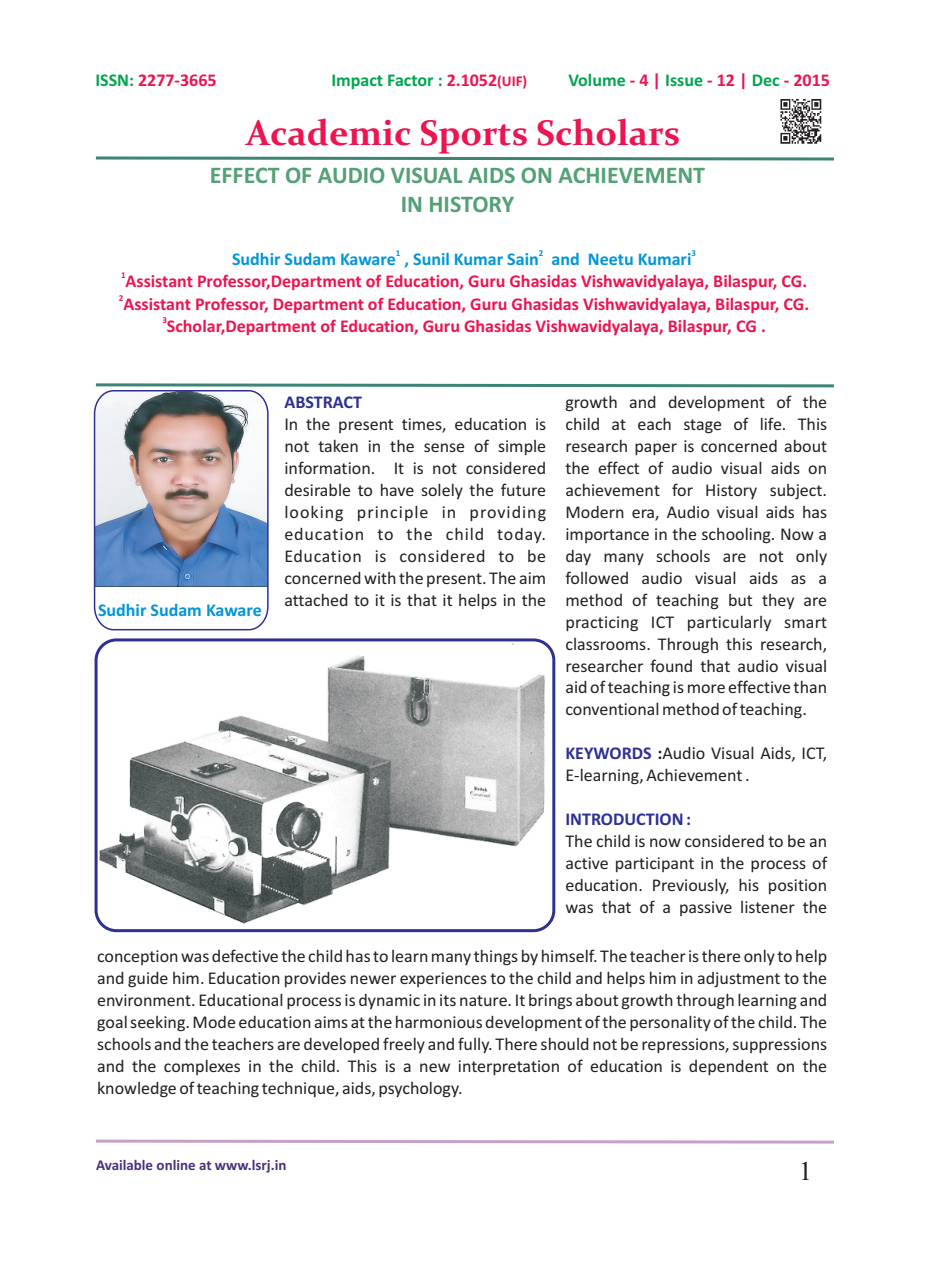
<style>
.page{position:relative;width:925px;height:1269px;background:#fff}
.page>*{position:absolute;margin:0;border:0;box-sizing:border-box;transform-origin:0 0}
.t1{font:700 36px "Constantia";color:#ed1450}
.t2{font:27px "Times New Roman";color:#231f20}
.t3{font:700 24px/29.2px "Calibri";color:#53a174;text-align:center}
.t4{font:18px/21.9px "Calibri";color:#231f20;text-align:justify}
.t5{font:700 18px "Calibri";color:#ed1450}
.t6{font:700 18px "Calibri";color:#0095d9}
.t7{font:700 18px "Calibri";color:#00a54f}
.t8{font:700 18px "Calibri";color:#2e3092}
.t9{font:700 15px "Calibri";color:#49317d}
.t10{font:700 9px "Calibri";color:#0095d9}
.t11{font:700 9px "Calibri";color:#ed1450}
.s1{color:#00a54f}
.s2{color:#ed1450}
.s3{font-size:15px;color:#ed1450}
.s4{font-weight:700;color:#2e3092}
.s5{font-weight:700}
</style>
<div class="page">
<img style="left:780px;top:99px;width:42px;height:45px">
<svg style="left:96px;top:1139px;width:738px;height:5px"></svg>
<svg style="left:95px;top:156px;width:739px;height:5px"></svg>
<svg style="left:93px;top:383px;width:741px;height:248px"></svg>
<img style="left:98px;top:642px;width:455px;height:286px">
<div style="left:94px;top:638px;width:461px;height:294px;border:3px solid #2e3092;border-radius:20px"></div>
<p class="t5" style="left:95px;top:73px;width:123px"><span class="s1">ISSN:</span> 2277-3665</p>
<p class="t7" style="left:331px;top:73px;width:197px">Impact Factor : <span class="s2">2.1052</span><span class="s3">(UIF)</span></p>
<p class="t7" style="left:568px;top:73px;width:263px">Volume <span class="s2">- 4 |</span> Issue <span class="s2">- 12 |</span> Dec <span class="s2">- 2015</span></p>
<h1 class="t1" style="left:246px;top:118px;width:435px">Academic Sports Scholars</h1>
<h3 class="t3" style="left:210px;top:162px;width:496px">EFFECT OF AUDIO VISUAL AIDS ON ACHIEVEMENT<br>IN HISTORY</h3>
<p class="t10" style="left:395px;top:249px;width:6px">1</p>
<p class="t10" style="left:538px;top:249px;width:6px">2</p>
<p class="t10" style="left:691px;top:249px;width:6px">3</p>
<p class="t6" style="left:232px;top:251px;width:460px">Sudhir Sudam Kaware , Sunil Kumar Sain and Neetu Kumari</p>
<p class="t11" style="left:121px;top:271px;width:6px">1</p>
<p class="t5" style="left:125px;top:274px;width:683px">Assistant Professor,Department of Education, Guru Ghasidas Vishwavidyalaya, Bilaspur, CG.</p>
<p class="t11" style="left:119px;top:294px;width:6px">2</p>
<p class="t5" style="left:123px;top:296px;width:687px">Assistant Professor, Department of Education, Guru Ghasidas Vishwavidyalaya, Bilaspur, CG.</p>
<p class="t11" style="left:162px;top:316px;width:6px">3</p>
<p class="t5" style="left:167px;top:319px;width:600px">Scholar,Department of Education, Guru Ghasidas Vishwavidyalaya, Bilaspur, CG .</p>
<p class="t6" style="left:98px;top:602px;width:165px">Sudhir Sudam Kaware</p>
<p class="t8" style="left:284px;top:394px;width:79px">ABSTRACT</p>
<p class="t4" style="left:284px;top:414px;width:263px">In the present times, education is not taken in the sense of simple information. It is not considered desirable to have solely the future looking principle in providing education to the child today.<br>Education is considered to be concerned with the present. The aim attached to it is that it helps in the</p>
<p class="t4" style="left:565px;top:392px;width:263px">growth and development of the child at each stage of life. This research paper is concerned about the effect of audio visual aids on achievement for History subject.<br>Modern era, Audio visual aids has importance in the schooling. Now a day many schools are not only followed audio visual aids as a method of teaching but they are practicing ICT particularly smart classrooms. Through this research, researcher found that audio visual aid of teaching is more effective than conventional method of teaching.</p>
<p class="t4" style="left:565px;top:744px;width:263px"><span class="s4">KEYWORDS</span> <span class="s5">:</span>Audio Visual Aids, ICT,<br>E-learning, Achievement .</p>
<p class="t8" style="left:565px;top:812px;width:127px">INTRODUCTION :</p>
<p class="t4" style="left:565px;top:832px;width:263px">The child is now considered to be an active participant in the process of education. Previously, his position was that of a passive listener the</p>
<p class="t4" style="left:97px;top:946px;width:731px">conception was defective the child has to learn many things by himself. The teacher is there only to help and guide him. Education provides newer experiences to the child and helps him in adjustment to the environment. Educational process is dynamic in its nature. It brings about growth through learning and goal seeking. Mode education aims at the harmonious development of the personality of the child. The schools and the teachers are developed freely and fully. There should not be repressions, suppressions and the complexes in the child. This is a new interpretation of education is dependent on the knowledge of teaching technique, aids, psychology.</p>
<p class="t9" style="left:96px;top:1159px;width:192px">Available online at www.lsrj.in</p>
<h2 class="t2" style="left:798px;top:1161px;width:15px">1</h2>
</div>
